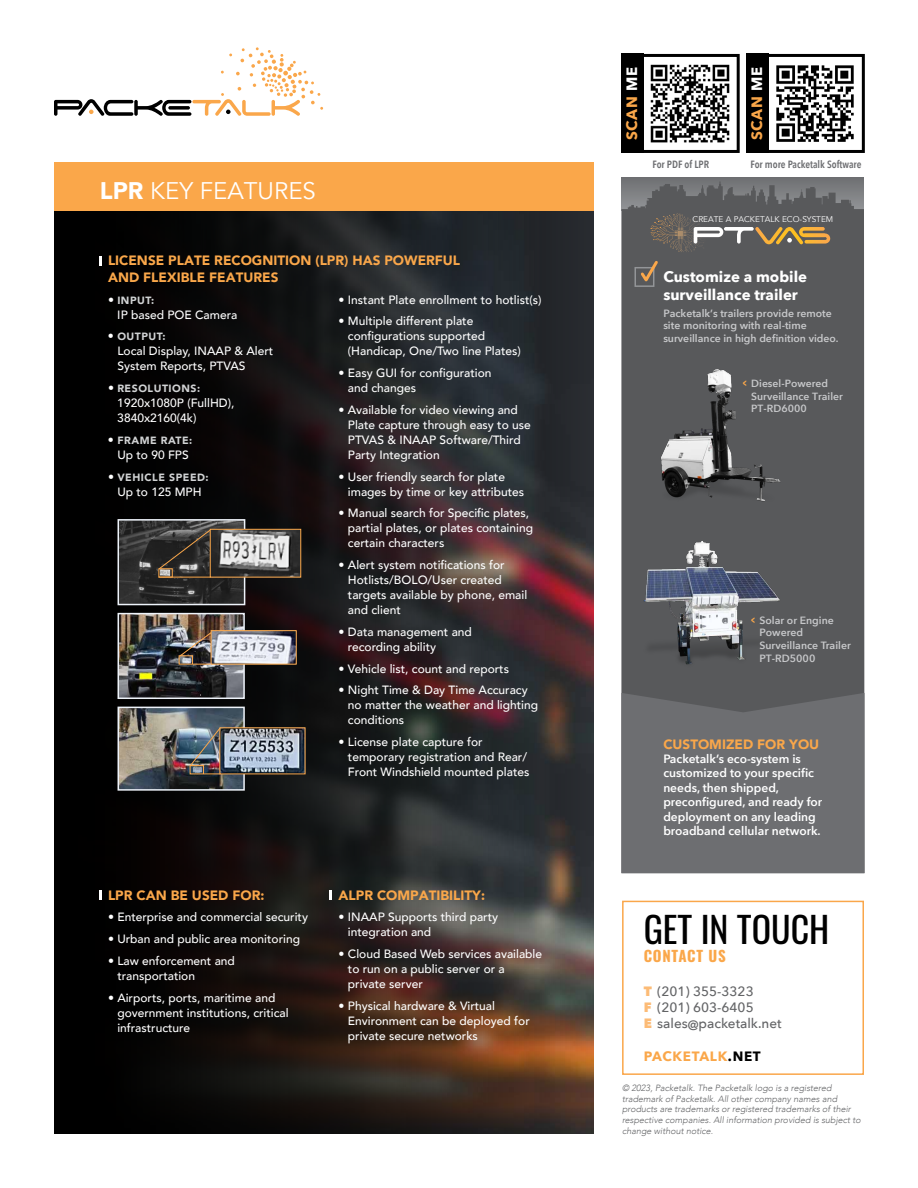
<style>
.page{position:relative;width:918px;height:1188px;background:#fff}
.page>*{position:absolute;margin:0;border:0;box-sizing:border-box;transform-origin:0 0}
.t1{font:36px "Oswald";color:#000}
.t2{font:24px "Avenir";color:#fff}
.t3{font:700 15px/18px "Avenir Next";color:#fff}
.t4{font:700 15px "Avenir Next";letter-spacing:.05em;color:#faa74a}
.t5{font:700 15px "Oswald";letter-spacing:.05em;color:#faa74a}
.t6{font:900 13.5px/16.5px "Avenir";color:#faa74a}
.t7{font:500 13.5px/16.2px "Avenir Next";color:#636466}
.t8{font:700 13.5px "Avenir Next";letter-spacing:.05em;color:#faa74a}
.t9{font:500 12px/15px "Avenir";color:#fff}
.t10{font:600 12px/14.4px "Avenir Next";color:#fff}
.t11{font:600 10.5px/12.6px "Avenir Next";color:#c7c8ca}
.t12{font:900 10.5px "Avenir";letter-spacing:.05em;color:#d1d3d4}
.t13{font:600 10.5px "Avenir Next Condensed";color:#6d6e71}
.t14{font:600 10.35px/12.5px "Avenir Next";color:#c7c8ca}
.t15{font:italic 300 9px/10.8px "Avenir";color:#636466}
.t16{font:8.25px "Avenir";color:#fff}
.s1{font-weight:900}
.s2{font-weight:500;font-size:12px;color:#fff}
.s3{color:#fff}
.s4{font-family:"Oswald";font-size:10.5px;color:#faa74a}
.s5{font-family:"Oswald";color:#faa74a}
.s6{font-weight:800;color:#fcbb76}
.s7{color:#000}
</style>
<div class="page">
<svg style="left:54px;top:47px;width:269px;height:69px"></svg>
<div style="left:54px;top:162px;width:540px;height:49px;background:#faa74a"></div>
<div style="left:621px;top:177px;width:243px;height:33px;background:#707174"></div>
<div style="left:621px;top:182px;width:243px;height:511px;background:#58595b"></div>
<svg style="left:54px;top:211px;width:540px;height:923px;background:#211c1b"></svg>
<img style="left:658px;top:367px;width:125px;height:142px">
<div style="left:622px;top:901px;width:242px;height:174px;border:2px solid #faa74a"></div>
<svg style="left:99px;top:256px;width:3px;height:10px"></svg>
<svg style="left:99px;top:890px;width:3px;height:10px"></svg>
<svg style="left:329px;top:890px;width:3px;height:10px"></svg>
<img style="left:637px;top:539px;width:151px;height:132px">
<div style="left:634px;top:267px;width:20px;height:20px;border:2px solid #939598"></div>
<svg style="left:638px;top:258px;width:22px;height:28px"></svg>
<svg style="left:654px;top:214px;width:177px;height:33px;background:#787063"></svg>
<div style="left:621px;top:693px;width:243px;height:180px;background:#6d6e71"></div>
<svg style="left:117px;top:518px;width:185px;height:88px;background:#4e4b49"></svg>
<img style="left:117px;top:706px;width:189px;height:85px">
<img style="left:117px;top:612px;width:180px;height:88px">
<img style="left:776px;top:65px;width:78px;height:77px">
<div style="left:766px;top:54px;width:99px;height:99px;border:3px solid #000"></div>
<img style="left:650px;top:64px;width:80px;height:79px">
<div style="left:641px;top:54px;width:99px;height:99px;border:3px solid #000"></div>
<div style="left:621px;top:54px;width:23px;height:99px;background:#000"></div>
<div style="left:747px;top:54px;width:22px;height:99px;background:#000"></div>
<h2 class="t2" style="left:100px;top:176px;width:218px"><span class="s1">LPR</span> KEY FEATURES</h2>
<p class="t6" style="left:108px;top:252px;width:354px">LICENSE PLATE RECOGNITION (LPR) HAS POWERFUL<br>AND FLEXIBLE FEATURES</p>
<p class="t12" style="left:108px;top:291px;width:48px"><span class="s2">•</span> INPUT:</p>
<p class="t9" style="left:117px;top:306px;width:122px">IP based POE Camera</p>
<p class="t12" style="left:108px;top:328px;width:59px"><span class="s2">•</span> OUTPUT:</p>
<p class="t9" style="left:117px;top:343px;width:158px">Local Display, INAAP &amp; Alert<br>System Reports, PTVAS</p>
<p class="t12" style="left:108px;top:379px;width:94px"><span class="s2">•</span> RESOLUTIONS:</p>
<p class="t9" style="left:117px;top:395px;width:119px">1920x1080P (FullHD),<br>3840x2160(4k)</p>
<p class="t12" style="left:108px;top:431px;width:86px"><span class="s2">•</span> FRAME RATE:</p>
<p class="t9" style="left:117px;top:446px;width:73px">Up to 90 FPS</p>
<p class="t12" style="left:108px;top:468px;width:102px"><span class="s2">•</span> VEHICLE SPEED:</p>
<p class="t9" style="left:117px;top:483px;width:86px">Up to 125 MPH</p>
<p class="t9" style="left:339px;top:291px;width:204px">• Instant Plate enrollment to hotlist(s)</p>
<p class="t9" style="left:348px;top:313px;width:174px;text-indent:-9px">• Multiple different plate configurations supported (Handicap, One/Two line Plates)</p>
<p class="t9" style="left:348px;top:365px;width:145px;text-indent:-9px">• Easy GUI for configuration and changes</p>
<p class="t9" style="left:348px;top:401px;width:184px;text-indent:-9px">• Available for video viewing and<br>Plate capture through easy to use<br>PTVAS &amp; INAAP Software/Third<br>Party Integration</p>
<p class="t9" style="left:348px;top:468px;width:178px;text-indent:-9px">• User friendly search for plate images by time or key attributes</p>
<p class="t9" style="left:348px;top:505px;width:187px;text-indent:-9px">• Manual search for Specific plates, partial plates, or plates containing certain characters</p>
<p class="t9" style="left:348px;top:557px;width:181px;text-indent:-9px">• Alert system notifications for<br>Hotlists/BOLO/User created targets available by phone, email and client</p>
<p class="t9" style="left:348px;top:623px;width:126px;text-indent:-9px">• Data management and recording ability</p>
<p class="t9" style="left:339px;top:660px;width:172px">• Vehicle list, count and reports</p>
<p class="t9" style="left:348px;top:682px;width:192px;text-indent:-9px">• Night Time &amp; Day Time Accuracy no matter the weather and lighting conditions</p>
<p class="t9" style="left:348px;top:734px;width:183px;text-indent:-9px">• License plate capture for temporary registration and Rear/<br>Front Windshield mounted plates</p>
<p class="t6" style="left:108px;top:886px;width:158px">LPR CAN BE USED FOR:</p>
<p class="t9" style="left:108px;top:909px;width:202px">• Enterprise and commercial security</p>
<p class="t9" style="left:108px;top:931px;width:194px">• Urban and public area monitoring</p>
<p class="t9" style="left:117px;top:952px;width:119px;text-indent:-9px">• Law enforcement and transportation</p>
<p class="t9" style="left:117px;top:989px;width:173px;text-indent:-9px">• Airports, ports, maritime and government institutions, critical infrastructure</p>
<p class="t6" style="left:339px;top:886px;width:148px">ALPR COMPATIBILITY:</p>
<p class="t9" style="left:348px;top:909px;width:152px;text-indent:-9px">• INAAP Supports third party integration and</p>
<p class="t9" style="left:348px;top:946px;width:196px;text-indent:-9px">• Cloud Based Web services available to run on a public server or a private server</p>
<p class="t9" style="left:348px;top:997px;width:183px;text-indent:-9px">• Physical hardware &amp; Virtual<br>Environment can be deployed for private secure networks</p>
<p class="t4" style="left:619px;top:140px;width:75px;rotate:-90deg">SCAN <span class="s3">ME</span></p>
<p class="t4" style="left:744px;top:140px;width:75px;rotate:-90deg">SCAN <span class="s3">ME</span></p>
<p class="t13" style="left:653px;top:156px;width:58px">For PDF of LPR</p>
<p class="t13" style="left:751px;top:156px;width:112px">For more Packetalk Software</p>
<p class="t16" style="left:693px;top:214px;width:142px">CREATE A PACKETALK ECO-SYSTEM</p>
<p class="t3" style="left:663px;top:267px;width:145px">Customize a mobile surveillance trailer</p>
<p class="t11" style="left:663px;top:307px;width:177px">Packetalk’s trailers provide remote site monitoring with real-time surveillance in high definition video.</p>
<p class="t14" style="left:751px;top:377px;width:93px;text-indent:-8px"><span class="s4">&lt;</span> Diesel-Powered<br>Surveillance Trailer<br>PT-RD6000</p>
<p class="t11" style="left:759px;top:614px;width:93px;text-indent:-8px"><span class="s5">&lt;</span> Solar or Engine<br>Powered<br>Surveillance Trailer<br>PT-RD5000</p>
<p class="t6" style="left:663px;top:735px;width:157px">CUSTOMIZED FOR YOU</p>
<p class="t10" style="left:663px;top:751px;width:160px">Packetalk’s eco-system is customized to your specific needs, then shipped, preconfigured, and ready for deployment on any leading broadband cellular network.</p>
<h1 class="t1" style="left:644px;top:897px;width:187px">GET IN TOUCH</h1>
<p class="t5" style="left:644px;top:948px;width:84px">CONTACT US</p>
<p class="t7" style="left:644px;top:983px;width:139px"><span class="s6">T</span> (201) 355-3323<br><span class="s6">F</span> (201) 603-6405<br><span class="s6">E</span> sales@packetalk.net</p>
<p class="t8" style="left:644px;top:1044px;width:119px">PACKETALK<span class="s7">.NET</span></p>
<p class="t15" style="left:622px;top:1082px;width:240px">© 2023, Packetalk. The Packetalk logo is a registered trademark of Packetalk. All other company names and products are trademarks or registered trademarks of their respective companies. All information provided is subject to change without notice.</p>
</div>
